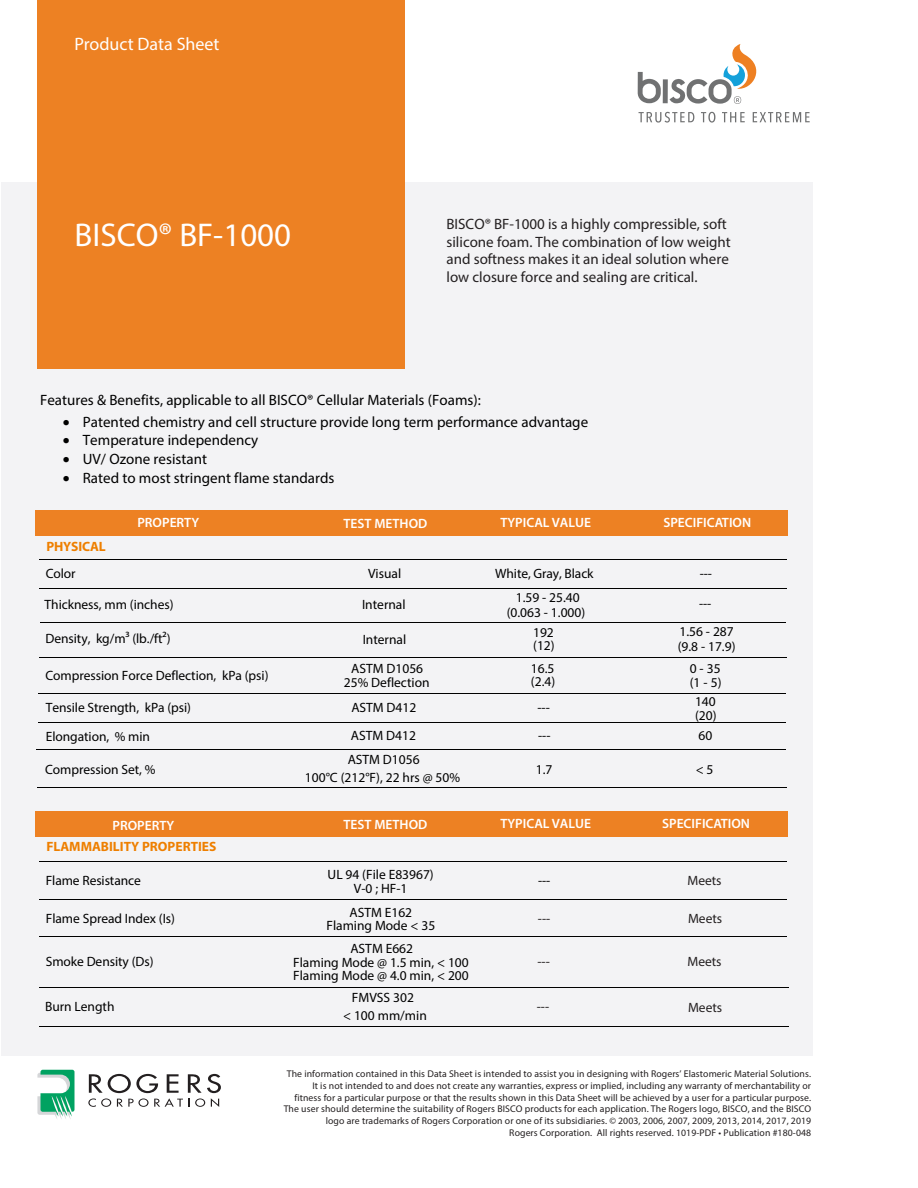
<style>
.page{position:relative;width:918px;height:1188px;background:#fff}
.page>*{position:absolute;margin:0;border:0;box-sizing:border-box;transform-origin:0 0}
.t1{font:33px "Myriad Pro";color:#fff}
.t2{font:18px "Myriad Pro";color:#fff}
.t3{font:15px "Myriad Pro";color:#000}
.t4{font:15px/17.7px "Myriad Pro";color:#231f20}
.t5{font:13.5px/13.5px "Myriad Pro";letter-spacing:-.005em;color:#000;text-align:center}
.t6{font:600 13.5px "Myriad Pro";color:#fff}
.t7{font:700 13.5px "Myriad Pro";color:#ee7f00}
.t8{font:13.5px "Myriad Pro";color:#231f20}
.t9{font:9.75px/11.7px "Myriad Pro";letter-spacing:.01em;color:#231f20;text-align:right}
</style>
<div class="page">
<div style="left:1px;top:182px;width:811px;height:874px;background:#f3f3f5"></div>
<svg style="left:37px;top:1070px;width:38px;height:49px"></svg>
<svg style="left:88px;top:1074px;width:133px;height:33px"></svg>
<div style="left:37px;top:0;width:368px;height:368px;background:#ed8123"></div>
<div style="left:36px;top:510px;width:752px;height:26px;background:#ed8123"></div>
<svg style="left:639px;top:112px;width:55px;height:11px"></svg>
<svg style="left:701px;top:112px;width:14px;height:11px"></svg>
<svg style="left:722px;top:112px;width:23px;height:10px"></svg>
<svg style="left:753px;top:112px;width:57px;height:10px"></svg>
<svg style="left:638px;top:72px;width:23px;height:31px"></svg>
<div style="left:663px;top:79px;width:5px;height:24px;background:#707172"></div>
<svg style="left:669px;top:44px;width:88px;height:60px"></svg>
<hr style="left:39px;top:559px;width:748px;height:1px;background:#000">
<hr style="left:40px;top:622px;width:746px;height:1px;background:#000">
<hr style="left:39px;top:657px;width:748px;height:1px;background:#000">
<hr style="left:38px;top:693px;width:747px;height:1px;background:#000">
<hr style="left:38px;top:722px;width:747px;height:1px;background:#000">
<hr style="left:39px;top:588px;width:748px;height:1px;background:#000">
<hr style="left:37px;top:749px;width:749px;height:1px;background:#000">
<div style="left:36px;top:812px;width:752px;height:25px;background:#ed8123"></div>
<hr style="left:39px;top:861px;width:748px;height:1px;background:#000">
<hr style="left:39px;top:936px;width:748px;height:1px;background:#000">
<hr style="left:39px;top:987px;width:749px;height:1px;background:#000">
<hr style="left:40px;top:1026px;width:749px;height:1px;background:#000">
<hr style="left:39px;top:899px;width:748px;height:1px;background:#000">
<hr style="left:37px;top:787px;width:750px;height:1px;background:#000">
<h2 class="t2" style="left:75px;top:33px;width:146px">Product Data Sheet</h2>
<h1 class="t1" style="left:75px;top:214px;width:218px">BISCO® BF-1000</h1>
<h3 class="t4" style="left:447px;top:215px;width:286px">BISCO® BF-1000 is a highly compressible, soft silicone foam. The combination of low weight and softness makes it an ideal solution where low closure force and sealing are critical.</h3>
<h3 class="t3" style="left:40px;top:391px;width:442px">Features &amp; Benefits, applicable to all BISCO® Cellular Materials (Foams):</h3>
<h3 class="t3" style="left:63px;top:413px;width:527px">• Patented chemistry and cell structure provide long term performance advantage</h3>
<h3 class="t3" style="left:63px;top:431px;width:197px">• Temperature independency</h3>
<h3 class="t3" style="left:63px;top:450px;width:146px">• UV/ Ozone resistant</h3>
<h3 class="t3" style="left:63px;top:468px;width:273px">• Rated to most stringent flame standards</h3>
<h3 class="t6" style="left:137px;top:514px;width:63px">PROPERTY</h3>
<h3 class="t6" style="left:343px;top:515px;width:85px">TEST METHOD</h3>
<h3 class="t6" style="left:500px;top:514px;width:92px">TYPICAL VALUE</h3>
<h3 class="t6" style="left:663px;top:514px;width:89px">SPECIFICATION</h3>
<h3 class="t7" style="left:46px;top:537px;width:61px">PHYSICAL</h3>
<h3 class="t5" style="left:46px;top:566px;width:31px">Color</h3>
<h3 class="t5" style="left:495px;top:566px;width:100px">White, Gray, Black</h3>
<h3 class="t5" style="left:45px;top:597px;width:130px">Thickness, mm (inches)</h3>
<h3 class="t5" style="left:699px;top:597px;width:14px">---</h3>
<h3 class="t5" style="left:46px;top:632px;width:126px">Density, kg/m³ (lb./ft²)</h3>
<h3 class="t5" style="left:533px;top:625px;width:23px;text-align:left">192 (12)</h3>
<h3 class="t5" style="left:531px;top:661px;width:26px;text-align:left">16.5 (2.4)</h3>
<h3 class="t5" style="left:690px;top:662px;width:33px;text-align:left">0 - 35 (1 - 5)</h3>
<h3 class="t5" style="left:46px;top:700px;width:147px">Tensile Strength, kPa (psi)</h3>
<h3 class="t5" style="left:351px;top:701px;width:66px">ASTM D412</h3>
<h3 class="t5" style="left:538px;top:700px;width:14px">---</h3>
<h3 class="t5" style="left:695px;top:695px;width:23px;text-align:left">140 (20)</h3>
<h3 class="t5" style="left:46px;top:729px;width:106px">Elongation, % min</h3>
<h3 class="t5" style="left:351px;top:729px;width:67px">ASTM D412</h3>
<h3 class="t5" style="left:538px;top:729px;width:14px">---</h3>
<h3 class="t5" style="left:699px;top:729px;width:15px">60</h3>
<h3 class="t5" style="left:368px;top:566px;width:35px">Visual</h3>
<h3 class="t5" style="left:700px;top:566px;width:14px">---</h3>
<h3 class="t5" style="left:507px;top:589px;width:80px;line-height:15.3px">1.59 - 25.40 (0.063 - 1.000)</h3>
<h3 class="t5" style="left:362px;top:597px;width:45px">Internal</h3>
<h3 class="t5" style="left:363px;top:632px;width:45px">Internal</h3>
<h3 class="t5" style="left:678px;top:624px;width:59px;line-height:14.7px;text-align:left">1.56 - 287 (9.8 - 17.9)</h3>
<h3 class="t5" style="left:344px;top:662px;width:87px">ASTM D1056<br>25% Deflection</h3>
<h3 class="t5" style="left:45px;top:669px;width:225px">Compression Force Deflection, kPa (psi)</h3>
<h3 class="t5" style="left:45px;top:762px;width:112px">Compression Set, %</h3>
<h3 class="t5" style="left:305px;top:751px;width:157px;line-height:17.9px">ASTM D1056<br>100°C (212°F), 22 hrs @ 50%</h3>
<h3 class="t5" style="left:536px;top:763px;width:18px">1.7</h3>
<h3 class="t5" style="left:696px;top:763px;width:19px">&lt; 5</h3>
<h3 class="t6" style="left:113px;top:817px;width:63px">PROPERTY</h3>
<h3 class="t6" style="left:343px;top:816px;width:85px">TEST METHOD</h3>
<h3 class="t6" style="left:500px;top:815px;width:92px">TYPICAL VALUE</h3>
<h3 class="t6" style="left:662px;top:815px;width:89px">SPECIFICATION</h3>
<h3 class="t7" style="left:46px;top:838px;width:172px">FLAMMABILITY PROPERTIES</h3>
<h3 class="t5" style="left:46px;top:873px;width:97px">Flame Resistance</h3>
<h3 class="t5" style="left:538px;top:873px;width:14px">---</h3>
<h3 class="t5" style="left:46px;top:911px;width:131px">Flame Spread Index (Is)</h3>
<h3 class="t5" style="left:46px;top:954px;width:109px">Smoke Density (Ds)</h3>
<h3 class="t5" style="left:45px;top:1000px;width:71px">Burn Length</h3>
<h3 class="t5" style="left:328px;top:868px;width:108px">UL 94 (File E83967)<br>V-0 ; HF-1</h3>
<h3 class="t8" style="left:687px;top:872px;width:36px">Meets</h3>
<h3 class="t8" style="left:688px;top:910px;width:36px">Meets</h3>
<h3 class="t8" style="left:687px;top:953px;width:36px">Meets</h3>
<h3 class="t8" style="left:688px;top:999px;width:36px">Meets</h3>
<h3 class="t5" style="left:326px;top:905px;width:110px">ASTM E162<br>Flaming Mode &lt; 35</h3>
<h3 class="t5" style="left:293px;top:942px;width:177px">ASTM E662<br>Flaming Mode @ 1.5 min, &lt; 100<br>Flaming Mode @ 4.0 min, &lt; 200</h3>
<h3 class="t8" style="left:538px;top:910px;width:14px">---</h3>
<h3 class="t8" style="left:537px;top:953px;width:14px">---</h3>
<h3 class="t5" style="left:343px;top:988px;width:85px;line-height:18.3px">FMVSS 302<br>&lt; 100 mm/min</h3>
<h3 class="t8" style="left:537px;top:998px;width:14px">---</h3>
<p class="t9" style="left:284px;top:1068px;width:529px">The information contained in this Data Sheet is intended to assist you in designing with Rogers’ Elastomeric Material Solutions.<br>It is not intended to and does not create any warranties, express or implied, including any warranty of merchantability or fitness for a particular purpose or that the results shown in this Data Sheet will be achieved by a user for a particular purpose.<br>The user should determine the suitability of Rogers BISCO products for each application. The Rogers logo, BISCO, and the BISCO logo are trademarks of Rogers Corporation or one of its subsidiaries. © 2003, 2006, 2007, 2009, 2013, 2014, 2017, 2019<br>Rogers Corporation. All rights reserved. 1019-PDF • Publication #180-048</p>
</div>
